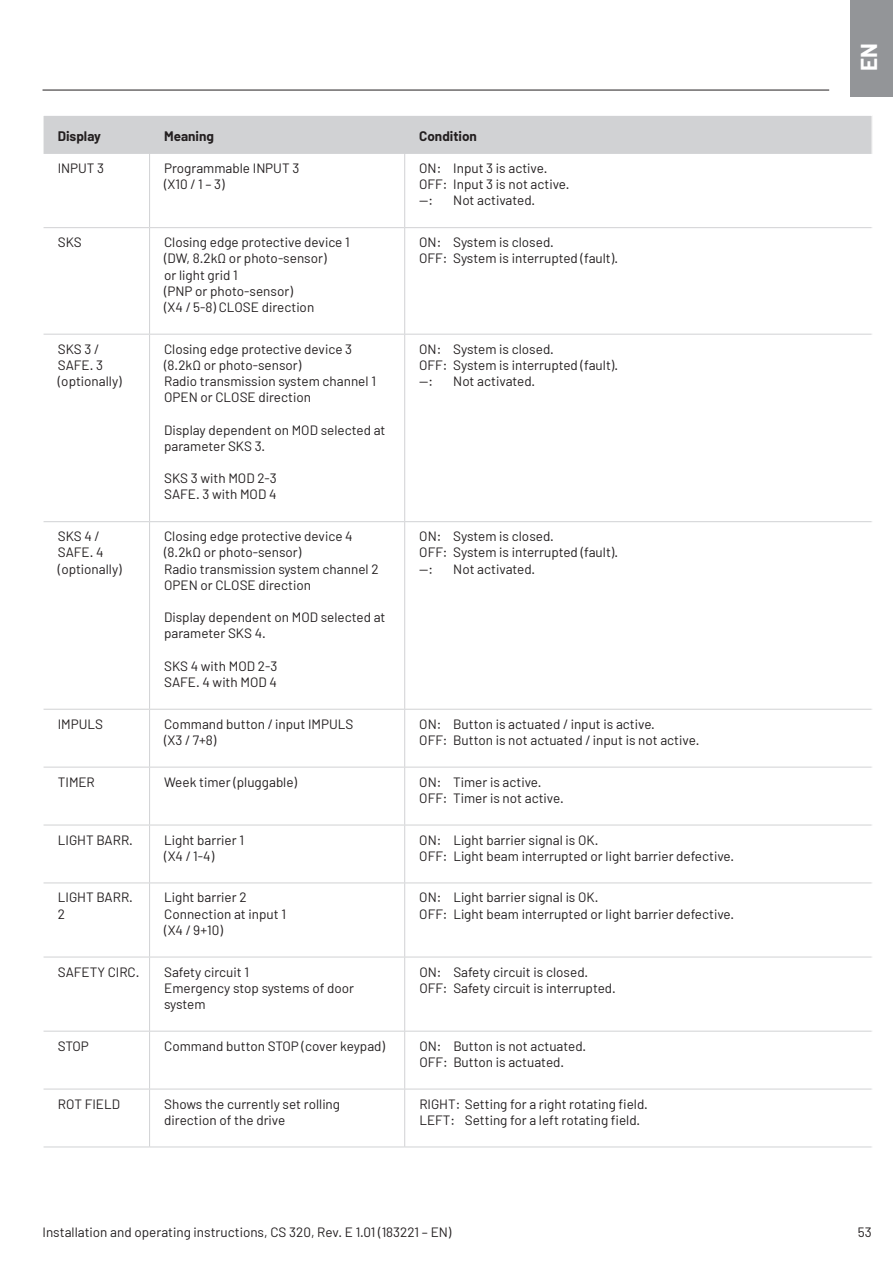
<style>
.page{position:relative;width:893px;height:1263px;background:#fff}
.page>*{position:absolute;margin:0;border:0;box-sizing:border-box;transform-origin:0 0}
.t1{font:700 22.5px "Barlow";color:#fff}
.t2{font:13.5px/16.2px "Barlow";color:#231f20}
.t3{font:700 13.5px "Barlow";color:#231f20}
</style>
<div class="page">
<div style="left:850px;top:0;width:43px;height:97px;background:#939598"></div>
<hr style="left:43px;top:90px;width:786px;height:1px;background:#231f20">
<div style="left:45px;top:117px;width:825px;height:37px;background:#d1d2d4"></div>
<hr style="left:149px;top:154px;width:1px;height:73px;background:#d1d2d4">
<hr style="left:404px;top:154px;width:1px;height:73px;background:#d1d2d4">
<hr style="left:43px;top:227px;width:107px;height:1px;background:#d1d2d4">
<hr style="left:150px;top:227px;width:255px;height:1px;background:#d1d2d4">
<hr style="left:149px;top:228px;width:1px;height:106px;background:#d1d2d4">
<hr style="left:405px;top:227px;width:467px;height:1px;background:#d1d2d4">
<hr style="left:404px;top:228px;width:1px;height:106px;background:#d1d2d4">
<hr style="left:43px;top:334px;width:107px;height:1px;background:#d1d2d4">
<hr style="left:150px;top:334px;width:255px;height:1px;background:#d1d2d4">
<hr style="left:149px;top:335px;width:1px;height:186px;background:#d1d2d4">
<hr style="left:405px;top:334px;width:467px;height:1px;background:#d1d2d4">
<hr style="left:404px;top:335px;width:1px;height:186px;background:#d1d2d4">
<hr style="left:43px;top:521px;width:107px;height:1px;background:#d1d2d4">
<hr style="left:150px;top:521px;width:255px;height:1px;background:#d1d2d4">
<hr style="left:149px;top:522px;width:1px;height:187px;background:#d1d2d4">
<hr style="left:405px;top:521px;width:467px;height:1px;background:#d1d2d4">
<hr style="left:404px;top:522px;width:1px;height:187px;background:#d1d2d4">
<hr style="left:43px;top:709px;width:107px;height:1px;background:#d1d2d4">
<hr style="left:150px;top:709px;width:255px;height:1px;background:#d1d2d4">
<hr style="left:405px;top:709px;width:467px;height:1px;background:#d1d2d4">
<hr style="left:149px;top:883px;width:1px;height:74px;background:#d1d2d4">
<hr style="left:404px;top:883px;width:1px;height:74px;background:#d1d2d4">
<hr style="left:43px;top:957px;width:107px;height:1px;background:#d1d2d4">
<hr style="left:150px;top:957px;width:255px;height:1px;background:#d1d2d4">
<hr style="left:149px;top:957px;width:1px;height:74px;background:#d1d2d4">
<hr style="left:405px;top:957px;width:467px;height:1px;background:#d1d2d4">
<hr style="left:404px;top:957px;width:1px;height:74px;background:#d1d2d4">
<hr style="left:43px;top:1031px;width:107px;height:1px;background:#d1d2d4">
<hr style="left:150px;top:1031px;width:255px;height:1px;background:#d1d2d4">
<hr style="left:149px;top:1031px;width:1px;height:58px;background:#d1d2d4">
<hr style="left:405px;top:1031px;width:467px;height:1px;background:#d1d2d4">
<hr style="left:404px;top:1031px;width:1px;height:58px;background:#d1d2d4">
<hr style="left:43px;top:1089px;width:107px;height:1px;background:#d1d2d4">
<hr style="left:150px;top:1089px;width:255px;height:1px;background:#d1d2d4">
<hr style="left:149px;top:1089px;width:1px;height:57px;background:#d1d2d4">
<hr style="left:405px;top:1089px;width:467px;height:1px;background:#d1d2d4">
<hr style="left:404px;top:1089px;width:1px;height:57px;background:#d1d2d4">
<hr style="left:43px;top:1146px;width:107px;height:1px;background:#d1d2d4">
<hr style="left:150px;top:1146px;width:255px;height:1px;background:#d1d2d4">
<hr style="left:405px;top:1146px;width:467px;height:1px;background:#d1d2d4">
<hr style="left:149px;top:710px;width:1px;height:57px;background:#d1d2d4">
<hr style="left:404px;top:710px;width:1px;height:57px;background:#d1d2d4">
<hr style="left:43px;top:767px;width:107px;height:1px;background:#d1d2d4">
<hr style="left:150px;top:767px;width:255px;height:1px;background:#d1d2d4">
<hr style="left:149px;top:767px;width:1px;height:58px;background:#d1d2d4">
<hr style="left:405px;top:767px;width:467px;height:1px;background:#d1d2d4">
<hr style="left:404px;top:767px;width:1px;height:58px;background:#d1d2d4">
<hr style="left:43px;top:825px;width:107px;height:1px;background:#d1d2d4">
<hr style="left:150px;top:825px;width:255px;height:1px;background:#d1d2d4">
<hr style="left:149px;top:825px;width:1px;height:57px;background:#d1d2d4">
<hr style="left:405px;top:825px;width:467px;height:1px;background:#d1d2d4">
<hr style="left:404px;top:825px;width:1px;height:57px;background:#d1d2d4">
<hr style="left:43px;top:882px;width:107px;height:1px;background:#d1d2d4">
<hr style="left:150px;top:882px;width:255px;height:1px;background:#d1d2d4">
<hr style="left:405px;top:882px;width:467px;height:1px;background:#d1d2d4">
<p class="t3" style="left:58px;top:128px;width:45px">Display</p>
<p class="t3" style="left:164px;top:128px;width:51px">Meaning</p>
<p class="t3" style="left:419px;top:128px;width:59px">Condition</p>
<p class="t2" style="left:58px;top:160px;width:48px">INPUT 3</p>
<p class="t2" style="left:164px;top:160px;width:137px">Programmable INPUT 3 (X10 / 1 – 3)</p>
<p class="t2" style="left:419px;top:160px;width:152px">ON: Input 3 is active.<br>OFF: Input 3 is not active. —:</p>
<p class="t2" style="left:453px;top:192px;width:83px">Not activated.</p>
<p class="t2" style="left:58px;top:234px;width:25px">SKS</p>
<p class="t2" style="left:164px;top:234px;width:187px">Closing edge protective device 1 (DW, 8.2kΩ or photo-sensor)<br>or light grid 1<br>(PNP or photo-sensor)<br>(X4 / 5-8) CLOSE direction</p>
<p class="t2" style="left:419px;top:234px;width:200px">ON: System is closed.<br>OFF: System is interrupted (fault).</p>
<p class="t2" style="left:58px;top:340px;width:66px">SKS 3 /<br>SAFE. 3 (optionally)</p>
<p class="t2" style="left:164px;top:340px;width:213px">Closing edge protective device 3 (8.2kΩ or photo-sensor)<br>Radio transmission system channel 1<br>OPEN or CLOSE direction</p>
<p class="t2" style="left:164px;top:421px;width:223px">Display dependent on MOD selected at parameter SKS 3.</p>
<p class="t2" style="left:164px;top:470px;width:114px">SKS 3 with MOD 2-3<br>SAFE. 3 with MOD 4</p>
<p class="t2" style="left:419px;top:340px;width:200px">ON: System is closed.<br>OFF: System is interrupted (fault). —:</p>
<p class="t2" style="left:453px;top:373px;width:83px">Not activated.</p>
<p class="t2" style="left:58px;top:528px;width:66px">SKS 4 /<br>SAFE. 4 (optionally)</p>
<p class="t2" style="left:164px;top:528px;width:216px">Closing edge protective device 4 (8.2kΩ or photo-sensor)<br>Radio transmission system channel 2<br>OPEN or CLOSE direction</p>
<p class="t2" style="left:164px;top:609px;width:223px">Display dependent on MOD selected at parameter SKS 4.</p>
<p class="t2" style="left:164px;top:657px;width:115px">SKS 4 with MOD 2-3<br>SAFE. 4 with MOD 4</p>
<p class="t2" style="left:419px;top:528px;width:200px">ON: System is closed.<br>OFF: System is interrupted (fault). —:</p>
<p class="t2" style="left:453px;top:560px;width:83px">Not activated.</p>
<p class="t2" style="left:58px;top:715px;width:47px">IMPULS</p>
<p class="t2" style="left:164px;top:715px;width:191px">Command button / input IMPULS (X3 / 7+8)</p>
<p class="t2" style="left:419px;top:715px;width:282px">ON: Button is actuated / input is active.<br>OFF: Button is not actuated / input is not active.</p>
<p class="t2" style="left:58px;top:773px;width:39px">TIMER</p>
<p class="t2" style="left:164px;top:773px;width:135px">Week timer (pluggable)</p>
<p class="t2" style="left:419px;top:773px;width:146px">ON: Timer is active.<br>OFF: Timer is not active.</p>
<p class="t2" style="left:58px;top:831px;width:77px">LIGHT BARR.</p>
<p class="t2" style="left:164px;top:831px;width:81px">Light barrier 1 (X4 / 1-4)</p>
<p class="t2" style="left:419px;top:831px;width:316px">ON: Light barrier signal is OK.<br>OFF: Light beam interrupted or light barrier defective.</p>
<p class="t2" style="left:58px;top:889px;width:77px">LIGHT BARR.<br>2</p>
<p class="t2" style="left:164px;top:889px;width:123px">Light barrier 2<br>Connection at input 1 (X4 / 9+10)</p>
<p class="t2" style="left:419px;top:889px;width:316px">ON: Light barrier signal is OK.<br>OFF: Light beam interrupted or light barrier defective.</p>
<p class="t2" style="left:58px;top:963px;width:83px">SAFETY CIRC.</p>
<p class="t2" style="left:164px;top:963px;width:191px">Safety circuit 1<br>Emergency stop systems of door system</p>
<p class="t2" style="left:419px;top:963px;width:198px">ON: Safety circuit is closed.<br>OFF: Safety circuit is interrupted.</p>
<p class="t2" style="left:58px;top:1037px;width:33px">STOP</p>
<p class="t2" style="left:164px;top:1037px;width:222px">Command button STOP (cover keypad)</p>
<p class="t2" style="left:419px;top:1037px;width:168px">ON: Button is not actuated.<br>OFF: Button is actuated.</p>
<p class="t2" style="left:58px;top:1095px;width:64px">ROT FIELD</p>
<p class="t2" style="left:164px;top:1095px;width:177px">Shows the currently set rolling direction of the drive</p>
<p class="t2" style="left:419px;top:1095px;width:230px">RIGHT: Setting for a right rotating field.<br>LEFT: Setting for a left rotating field.</p>
<h1 class="t1" style="left:855px;top:71px;width:29px;rotate:-90deg">EN</h1>
<p class="t2" style="left:43px;top:1224px;width:410px">Installation and operating instructions, CS 320, Rev. E 1.01 (183221 – EN)</p>
<p class="t2" style="left:858px;top:1224px;width:15px">53</p>
</div>
